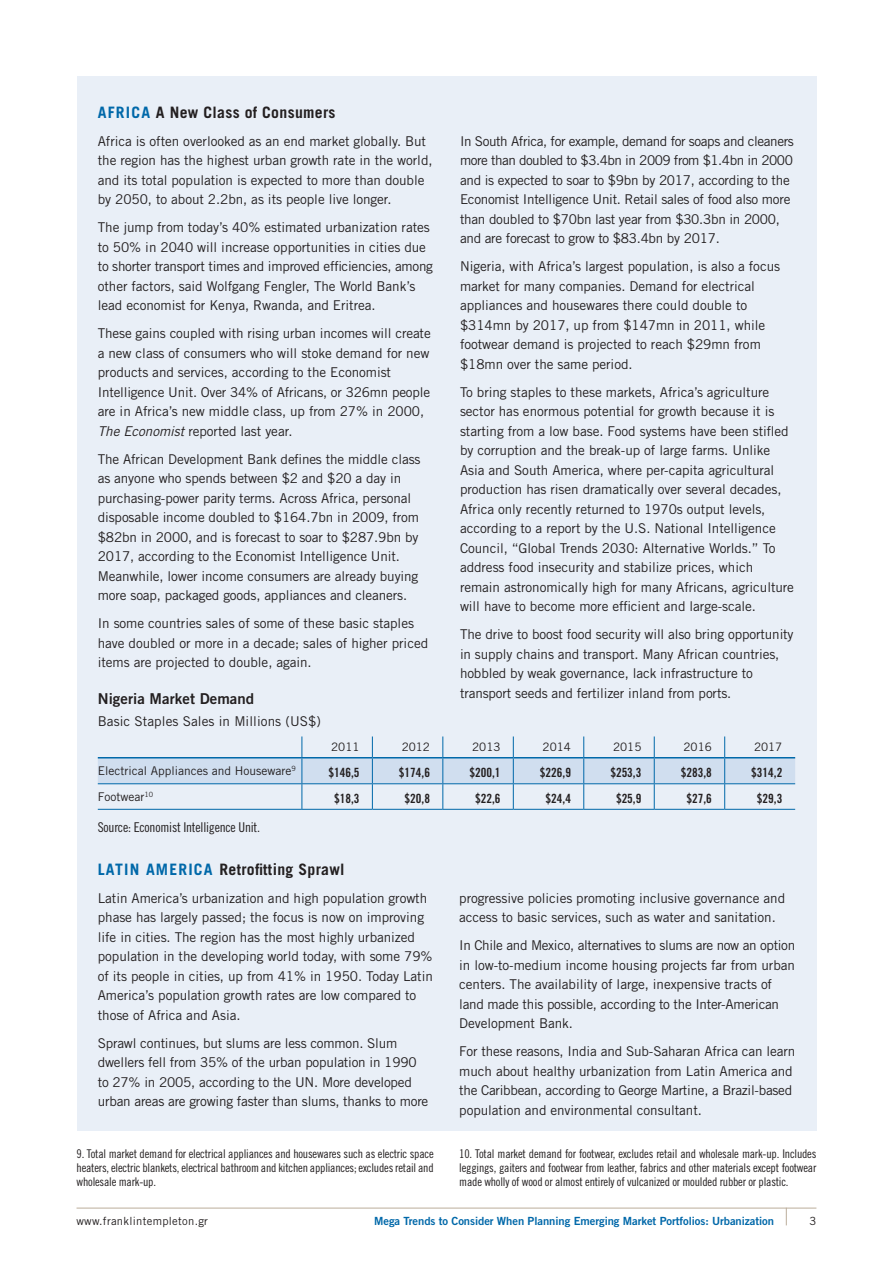
<style>
.page{position:relative;width:893px;height:1263px;background:#fff}
.page>*{position:absolute;margin:0;border:0;box-sizing:border-box;transform-origin:0 0}
.t1{font:700 15.75px "Trade Gothic LT Std";letter-spacing:.02em;color:#231f20}
.t2{font:15px "Trade Gothic LT Std Bd 2";letter-spacing:.005em;color:#231f20}
.t3{font:13.5px/19.5px "Trade Gothic LT Std";letter-spacing:-.005em;color:#231f20}
.t4{font:13.5px "Trade Gothic LT Std Cn 18";letter-spacing:-.015em;color:#231f20}
.t5{font:12.75px "Trade Gothic LT Std Bd Cn 20";color:#231f20}
.t6{font:12px/14.2px "Trade Gothic LT Std Cn 18";letter-spacing:-.015em;color:#231f20;text-align:justify}
.t7{font:12px "Trade Gothic LT Std";color:#231f20}
.t8{font:11.7px "Trade Gothic LT Std";color:#231f20}
.t9{font:11.25px "Trade Gothic LT Std Bd 2";letter-spacing:-.005em;color:#0068a9}
.t10{font:11.25px "Trade Gothic LT Std";letter-spacing:.025em;color:#231f20}
.s1{color:#0068a9}
.s2{font-style:italic}
</style>
<div class="page">
<svg style="left:786px;top:1209px;width:1px;height:16px"></svg>
<hr style="left:77px;top:1208px;width:739px;height:1px;background:#bbad9b">
<div style="left:77px;top:77px;width:739px;height:1054px;background:#e9eff7"></div>
<hr style="left:98px;top:809px;width:204px;height:1px;background:#0068a9">
<hr style="left:302px;top:809px;width:70px;height:1px;background:#0068a9">
<hr style="left:372px;top:809px;width:71px;height:1px;background:#0068a9">
<hr style="left:443px;top:809px;width:70px;height:1px;background:#0068a9">
<hr style="left:513px;top:809px;width:71px;height:1px;background:#0068a9">
<hr style="left:584px;top:809px;width:70px;height:1px;background:#0068a9">
<hr style="left:654px;top:809px;width:71px;height:1px;background:#0068a9">
<hr style="left:725px;top:809px;width:70px;height:1px;background:#0068a9">
<svg style="left:98px;top:736px;width:697px;height:73px"></svg>
<hr style="left:302px;top:757px;width:70px;height:1px;background:#0068a9">
<hr style="left:372px;top:757px;width:71px;height:1px;background:#0068a9">
<hr style="left:443px;top:757px;width:70px;height:1px;background:#0068a9">
<hr style="left:513px;top:757px;width:71px;height:1px;background:#0068a9">
<hr style="left:584px;top:757px;width:70px;height:1px;background:#0068a9">
<hr style="left:654px;top:757px;width:71px;height:1px;background:#0068a9">
<hr style="left:725px;top:757px;width:70px;height:1px;background:#0068a9">
<p class="t1" style="left:98px;top:102px;width:239px"><span class="s1">AFRICA</span> A New Class of Consumers</p>
<p class="t3" style="left:98px;top:131px;width:336px">Africa is often overlooked as an end market globally. But the region has the highest urban growth rate in the world, and its total population is expected to more than double by 2050, to about 2.2bn, as its people live longer.</p>
<p class="t3" style="left:98px;top:217px;width:337px">The jump from today’s 40% estimated urbanization rates to 50% in 2040 will increase opportunities in cities due to shorter transport times and improved efficiencies, among other factors, said Wolfgang Fengler, The World Bank’s lead economist for Kenya, Rwanda, and Eritrea.</p>
<p class="t3" style="left:98px;top:323px;width:334px">These gains coupled with rising urban incomes will create a new class of consumers who will stoke demand for new products and services, according to the Economist Intelligence Unit. Over 34% of Africans, or 326mn people are in Africa’s new middle class, up from 27% in 2000, <span class="s2">The Economist</span> reported last year.</p>
<p class="t3" style="left:98px;top:449px;width:324px">The African Development Bank defines the middle class as anyone who spends between $2 and $20 a day in purchasing-power parity terms. Across Africa, personal disposable income doubled to $164.7bn in 2009, from $82bn in 2000, and is forecast to soar to $287.9bn by 2017, according to the Economist Intelligence Unit.<br>Meanwhile, lower income consumers are already buying more soap, packaged goods, appliances and cleaners.</p>
<p class="t3" style="left:98px;top:613px;width:332px">In some countries sales of some of these basic staples have doubled or more in a decade; sales of higher priced items are projected to double, again.</p>
<p class="t2" style="left:98px;top:689px;width:158px">Nigeria Market Demand</p>
<p class="t3" style="left:98px;top:711px;width:225px">Basic Staples Sales in Millions (US$)</p>
<p class="t8" style="left:331px;top:740px;width:30px">2011</p>
<p class="t8" style="left:402px;top:740px;width:30px">2012</p>
<p class="t8" style="left:472px;top:740px;width:30px">2013</p>
<p class="t8" style="left:543px;top:740px;width:30px">2014</p>
<p class="t8" style="left:613px;top:740px;width:30px">2015</p>
<p class="t8" style="left:683px;top:740px;width:30px">2016</p>
<p class="t8" style="left:754px;top:740px;width:30px">2017</p>
<p class="t7" style="left:98px;top:764px;width:200px">Electrical Appliances and Houseware<sup>9</sup></p>
<p class="t5" style="left:328px;top:765px;width:33px">$146,5</p>
<p class="t5" style="left:399px;top:765px;width:33px">$174,6</p>
<p class="t5" style="left:469px;top:765px;width:33px">$200,1</p>
<p class="t5" style="left:540px;top:765px;width:33px">$226,9</p>
<p class="t5" style="left:610px;top:765px;width:33px">$253,3</p>
<p class="t5" style="left:681px;top:765px;width:33px">$283,8</p>
<p class="t5" style="left:751px;top:765px;width:33px">$314,2</p>
<p class="t7" style="left:98px;top:789px;width:57px">Footwear<sup>10</sup></p>
<p class="t5" style="left:334px;top:791px;width:27px">$18,3</p>
<p class="t5" style="left:405px;top:791px;width:27px">$20,8</p>
<p class="t5" style="left:475px;top:791px;width:27px">$22,6</p>
<p class="t5" style="left:545px;top:791px;width:27px">$24,4</p>
<p class="t5" style="left:616px;top:791px;width:27px">$25,9</p>
<p class="t5" style="left:686px;top:791px;width:27px">$27,6</p>
<p class="t5" style="left:757px;top:791px;width:27px">$29,3</p>
<p class="t4" style="left:98px;top:820px;width:164px">Source: Economist Intelligence Unit.</p>
<p class="t1" style="left:98px;top:859px;width:248px"><span class="s1">LATIN AMERICA</span> Retrofitting Sprawl</p>
<p class="t3" style="left:98px;top:888px;width:337px">Latin America’s urbanization and high population growth phase has largely passed; the focus is now on improving life in cities. The region has the most highly urbanized population in the developing world today, with some 79% of its people in cities, up from 41% in 1950. Today Latin America’s population growth rates are low compared to those of Africa and Asia.</p>
<p class="t3" style="left:98px;top:1033px;width:332px">Sprawl continues, but slums are less common. Slum dwellers fell from 35% of the urban population in 1990 to 27% in 2005, according to the UN. More developed urban areas are growing faster than slums, thanks to more</p>
<p class="t3" style="left:460px;top:131px;width:335px">In South Africa, for example, demand for soaps and cleaners more than doubled to $3.4bn in 2009 from $1.4bn in 2000 and is expected to soar to $9bn by 2017, according to the Economist Intelligence Unit. Retail sales of food also more than doubled to $70bn last year from $30.3bn in 2000, and are forecast to grow to $83.4bn by 2017.</p>
<p class="t3" style="left:460px;top:256px;width:322px">Nigeria, with Africa’s largest population, is also a focus market for many companies. Demand for electrical appliances and housewares there could double to $314mn by 2017, up from $147mn in 2011, while footwear demand is projected to reach $29mn from $18mn over the same period.</p>
<p class="t3" style="left:460px;top:382px;width:336px">To bring staples to these markets, Africa’s agriculture sector has enormous potential for growth because it is starting from a low base. Food systems have been stifled by corruption and the break-up of large farms. Unlike Asia and South America, where per-capita agricultural production has risen dramatically over several decades, Africa only recently returned to 1970s output levels, according to a report by the U.S. National Intelligence Council, “Global Trends 2030: Alternative Worlds.” To address food insecurity and stabilize prices, which remain astronomically high for many Africans, agriculture will have to become more efficient and large-scale.</p>
<p class="t3" style="left:460px;top:624px;width:335px">The drive to boost food security will also bring opportunity in supply chains and transport. Many African countries, hobbled by weak governance, lack infrastructure to transport seeds and fertilizer inland from ports.</p>
<p class="t3" style="left:459px;top:888px;width:327px">progressive policies promoting inclusive governance and access to basic services, such as water and sanitation.</p>
<p class="t3" style="left:459px;top:935px;width:337px">In Chile and Mexico, alternatives to slums are now an option in low-to-medium income housing projects far from urban centers. The availability of large, inexpensive tracts of land made this possible, according to the Inter-American Development Bank.</p>
<p class="t3" style="left:459px;top:1041px;width:337px">For these reasons, India and Sub-Saharan Africa can learn much about healthy urbanization from Latin America and the Caribbean, according to George Martine, a Brazil-based population and environmental consultant.</p>
<p class="t6" style="left:77px;top:1146px;width:359px">9. Total market demand for electrical appliances and housewares such as electric space heaters, electric blankets, electrical bathroom and kitchen appliances; excludes retail and wholesale mark-up.</p>
<p class="t6" style="left:459px;top:1146px;width:359px">10. Total market demand for footwear, excludes retail and wholesale mark-up. Includes leggings, gaiters and footwear from leather, fabrics and other materials except footwear made wholly of wood or almost entirely of vulcanized or moulded rubber or plastic.</p>
<p class="t10" style="left:77px;top:1214px;width:133px">www.franklintempleton.gr</p>
<p class="t9" style="left:374px;top:1214px;width:401px">Mega Trends to Consider When Planning Emerging Market Portfolios: Urbanization</p>
<p class="t10" style="left:810px;top:1214px;width:8px">3</p>
</div>
